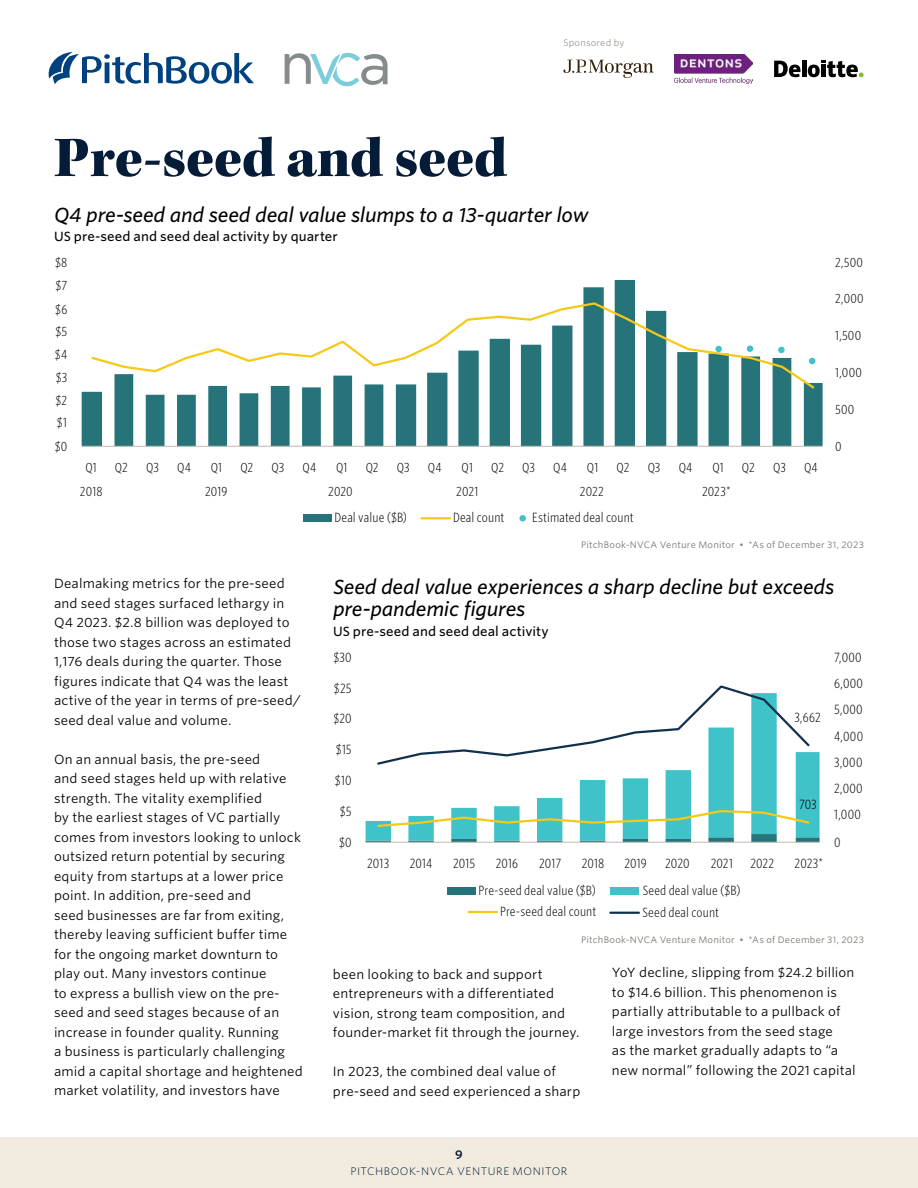
<style>
.page{position:relative;width:918px;height:1188px;background:#fff}
.page>*{position:absolute;margin:0;border:0;box-sizing:border-box;transform-origin:0 0}
.CR_H1{font:58.5px "Kepler Std Black Subh";letter-spacing:-.005em;color:#051c38}
.VM_Chart_narrative_title{font:italic 500 19.5px/22.5px "Whitney S Sm";letter-spacing:-.015em;color:#000}
.CR_Body_copy{font:12.75px/19.5px "Whitney S Sm";letter-spacing:.01em;color:#000}
.t1{font:300 12.75px "Whitney Cond S Sm";letter-spacing:.01em;color:#000}
.VM_Chart_title{font:500 12.75px "Whitney S Sm";letter-spacing:.005em;color:#000}
.t2{font:300 12.45px "Whitney Cond S Sm";letter-spacing:.01em;color:#000}
.t3{font:600 12px "Whitney S Sm";color:#051c38}
.t4{font:300 10.5px "Whitney S Sm";letter-spacing:.045em;color:#051c38}
.VM_Source_tag{font:9px "Whitney S Sm";letter-spacing:.025em;color:#78766f}
.t5{font:300 9px "Whitney S Sm";letter-spacing:.025em;color:#78766f}
</style>
<div class="page">
<div style="left:0;top:1137px;width:918px;height:51px;background:#f0ebde"></div>
<svg style="left:563px;top:60px;width:91px;height:18px"></svg>
<img style="left:675px;top:54px;width:78px;height:30px">
<hr style="left:802px;top:61px;width:4px;height:16px;background:#000">
<svg style="left:808px;top:61px;width:56px;height:16px"></svg>
<svg style="left:774px;top:61px;width:26px;height:16px"></svg>
<svg style="left:49px;top:52px;width:205px;height:32px"></svg>
<svg style="left:285px;top:53px;width:103px;height:33px"></svg>
<svg style="left:82px;top:280px;width:741px;height:166px"></svg>
<svg style="left:90px;top:301px;width:726px;height:90px"></svg>
<div style="left:303px;top:515px;width:29px;height:7px;background:#267479"></div>
<hr style="left:422px;top:517px;width:28px;height:2px;background:#f5c914">
<div style="left:519px;top:515px;width:7px;height:7px;background:#40c2c9;border-radius:50%"></div>
<div style="left:715px;top:346px;width:7px;height:6px;background:#40c2c9;border-radius:50%"></div>
<div style="left:747px;top:345px;width:6px;height:7px;background:#40c2c9;border-radius:50%"></div>
<div style="left:778px;top:347px;width:7px;height:6px;background:#40c2c9;border-radius:50%"></div>
<svg style="left:809px;top:358px;width:6px;height:6px"></svg>
<hr style="left:82px;top:446px;width:741px;height:1px;background:#c0bcb2">
<svg style="left:366px;top:841px;width:454px;height:1px"></svg>
<svg style="left:366px;top:752px;width:454px;height:89px"></svg>
<svg style="left:376px;top:685px;width:436px;height:81px"></svg>
<div style="left:447px;top:887px;width:29px;height:8px;background:#267479"></div>
<div style="left:611px;top:887px;width:28px;height:8px;background:#40c2c9"></div>
<hr style="left:469px;top:911px;width:28px;height:2px;background:#f5c914">
<hr style="left:610px;top:912px;width:29px;height:2px;background:#11304d">
<svg style="left:376px;top:808px;width:435px;height:20px"></svg>
<hr style="left:366px;top:842px;width:454px;height:1px;background:#c0bcb2">
<p class="t5" style="left:563px;top:37px;width:62px">Sponsored by</p>
<p class="CR_H1" style="left:54px;top:124px;width:455px">Pre-seed and seed</p>
<p class="VM_Chart_narrative_title" style="left:54px;top:203px;width:536px">Q4 pre-seed and seed deal value slumps to a 13-quarter low</p>
<p class="VM_Chart_title" style="left:54px;top:228px;width:285px">US pre-seed and seed deal activity by quarter</p>
<p class="t2" style="left:55px;top:254px;width:14px">$8</p>
<p class="t2" style="left:55px;top:278px;width:13px">$7</p>
<p class="t2" style="left:55px;top:301px;width:14px">$6</p>
<p class="t2" style="left:56px;top:323px;width:13px">$5</p>
<p class="t2" style="left:55px;top:347px;width:14px">$4</p>
<p class="t2" style="left:56px;top:369px;width:13px">$3</p>
<p class="t2" style="left:56px;top:393px;width:13px">$2</p>
<p class="t2" style="left:57px;top:415px;width:12px">$1</p>
<p class="t2" style="left:55px;top:438px;width:14px">$0</p>
<p class="t2" style="left:835px;top:254px;width:29px">2,500</p>
<p class="t2" style="left:835px;top:291px;width:30px">2,000</p>
<p class="t2" style="left:835px;top:328px;width:27px">1,500</p>
<p class="t2" style="left:835px;top:365px;width:28px">1,000</p>
<p class="t2" style="left:835px;top:401px;width:21px">500</p>
<p class="t2" style="left:835px;top:438px;width:8px">0</p>
<p class="t2" style="left:85px;top:459px;width:13px">Q1</p>
<p class="t2" style="left:115px;top:459px;width:14px">Q2</p>
<p class="t2" style="left:146px;top:459px;width:14px">Q3</p>
<p class="t2" style="left:177px;top:459px;width:15px">Q4</p>
<p class="t2" style="left:211px;top:459px;width:13px">Q1</p>
<p class="t2" style="left:240px;top:459px;width:14px">Q2</p>
<p class="t2" style="left:272px;top:459px;width:14px">Q3</p>
<p class="t2" style="left:303px;top:459px;width:15px">Q4</p>
<p class="t2" style="left:336px;top:459px;width:13px">Q1</p>
<p class="t2" style="left:366px;top:459px;width:14px">Q2</p>
<p class="t2" style="left:397px;top:459px;width:14px">Q3</p>
<p class="t2" style="left:428px;top:459px;width:15px">Q4</p>
<p class="t2" style="left:462px;top:459px;width:13px">Q1</p>
<p class="t2" style="left:491px;top:459px;width:14px">Q2</p>
<p class="t2" style="left:522px;top:459px;width:14px">Q3</p>
<p class="t2" style="left:553px;top:459px;width:15px">Q4</p>
<p class="t2" style="left:587px;top:459px;width:13px">Q1</p>
<p class="t2" style="left:617px;top:459px;width:14px">Q2</p>
<p class="t2" style="left:648px;top:459px;width:14px">Q3</p>
<p class="t2" style="left:679px;top:459px;width:15px">Q4</p>
<p class="t2" style="left:712px;top:459px;width:13px">Q1</p>
<p class="t2" style="left:742px;top:459px;width:14px">Q2</p>
<p class="t2" style="left:773px;top:459px;width:14px">Q3</p>
<p class="t2" style="left:804px;top:459px;width:15px">Q4</p>
<p class="t2" style="left:80px;top:483px;width:24px">2018</p>
<p class="t2" style="left:205px;top:483px;width:24px">2019</p>
<p class="t2" style="left:328px;top:483px;width:26px">2020</p>
<p class="t2" style="left:456px;top:483px;width:24px">2021</p>
<p class="t2" style="left:580px;top:483px;width:26px">2022</p>
<p class="t2" style="left:702px;top:483px;width:30px">2023*</p>
<p class="t1" style="left:334px;top:510px;width:74px">Deal value ($B)</p>
<p class="t1" style="left:453px;top:510px;width:53px">Deal count</p>
<p class="t1" style="left:532px;top:510px;width:103px">Estimated deal count</p>
<p class="VM_Source_tag" style="left:581px;top:539px;width:284px">PitchBook-NVCA Venture Monitor • *As of December 31, 2023</p>
<p class="VM_Chart_narrative_title" style="left:333px;top:575px;width:503px">Seed deal value experiences a sharp decline but exceeds pre-pandemic figures</p>
<p class="VM_Chart_title" style="left:333px;top:622px;width:217px">US pre-seed and seed deal activity</p>
<p class="CR_Body_copy" style="left:54px;top:574px;width:248px">Dealmaking metrics for the pre-seed and seed stages surfaced lethargy in Q4 2023. $2.8 billion was deployed to those two stages across an estimated 1,176 deals during the quarter. Those figures indicate that Q4 was the least active of the year in terms of pre-seed/ seed deal value and volume.</p>
<p class="CR_Body_copy" style="left:54px;top:749px;width:250px">On an annual basis, the pre-seed<br>and seed stages held up with relative strength. The vitality exemplified<br>by the earliest stages of VC partially comes from investors looking to unlock outsized return potential by securing equity from startups at a lower price point. In addition, pre-seed and<br>seed businesses are far from exiting, thereby leaving sufficient buffer time for the ongoing market downturn to play out. Many investors continue<br>to express a bullish view on the pre&shy;seed and seed stages because of an increase in founder quality. Running<br>a business is particularly challenging amid a capital shortage and heightened market volatility, and investors have</p>
<p class="t1" style="left:333px;top:649px;width:20px">$30</p>
<p class="t1" style="left:834px;top:649px;width:29px">7,000</p>
<p class="t1" style="left:834px;top:675px;width:30px">6,000</p>
<p class="t1" style="left:334px;top:680px;width:19px">$25</p>
<p class="t1" style="left:834px;top:702px;width:30px">5,000</p>
<p class="t1" style="left:333px;top:710px;width:20px">$20</p>
<p class="t1" style="left:795px;top:709px;width:28px">3,662</p>
<p class="t1" style="left:834px;top:728px;width:30px">4,000</p>
<p class="t1" style="left:336px;top:741px;width:17px">$15</p>
<p class="t1" style="left:834px;top:754px;width:30px">3,000</p>
<p class="t1" style="left:335px;top:772px;width:18px">$10</p>
<p class="t1" style="left:834px;top:780px;width:30px">2,000</p>
<p class="t1" style="left:799px;top:797px;width:19px">703</p>
<p class="t1" style="left:340px;top:803px;width:13px">$5</p>
<p class="t1" style="left:834px;top:806px;width:28px">1,000</p>
<p class="t1" style="left:339px;top:834px;width:14px">$0</p>
<p class="t1" style="left:834px;top:834px;width:8px">0</p>
<p class="t1" style="left:367px;top:856px;width:23px">2013</p>
<p class="t1" style="left:410px;top:856px;width:24px">2014</p>
<p class="t1" style="left:453px;top:856px;width:24px">2015</p>
<p class="t1" style="left:496px;top:856px;width:24px">2016</p>
<p class="t1" style="left:539px;top:856px;width:24px">2017</p>
<p class="t1" style="left:582px;top:856px;width:24px">2018</p>
<p class="t1" style="left:625px;top:856px;width:24px">2019</p>
<p class="t1" style="left:665px;top:856px;width:26px">2020</p>
<p class="t1" style="left:711px;top:856px;width:24px">2021</p>
<p class="t1" style="left:750px;top:856px;width:26px">2022</p>
<p class="t1" style="left:795px;top:856px;width:30px">2023*</p>
<p class="t1" style="left:479px;top:882px;width:119px">Pre-seed deal value ($B)</p>
<p class="t1" style="left:643px;top:882px;width:99px">Seed deal value ($B)</p>
<p class="t1" style="left:500px;top:904px;width:98px">Pre-seed deal count</p>
<p class="t1" style="left:643px;top:904px;width:78px">Seed deal count</p>
<p class="VM_Source_tag" style="left:581px;top:933px;width:284px">PitchBook-NVCA Venture Monitor • *As of December 31, 2023</p>
<p class="CR_Body_copy" style="left:612px;top:962px;width:245px">YoY decline, slipping from $24.2 billion to $14.6 billion. This phenomenon is partially attributable to a pullback of large investors from the seed stage<br>as the market gradually adapts to “a new normal” following the 2021 capital</p>
<p class="CR_Body_copy" style="left:333px;top:964px;width:248px">been looking to back and support entrepreneurs with a differentiated vision, strong team composition, and founder-market fit through the journey.</p>
<p class="CR_Body_copy" style="left:333px;top:1061px;width:249px">In 2023, the combined deal value of pre-seed and seed experienced a sharp</p>
<p class="t3" style="left:455px;top:1146px;width:9px">9</p>
<p class="t4" style="left:350px;top:1164px;width:219px">PITCHBOOK-NVCA VENTURE MONITOR</p>
</div>
